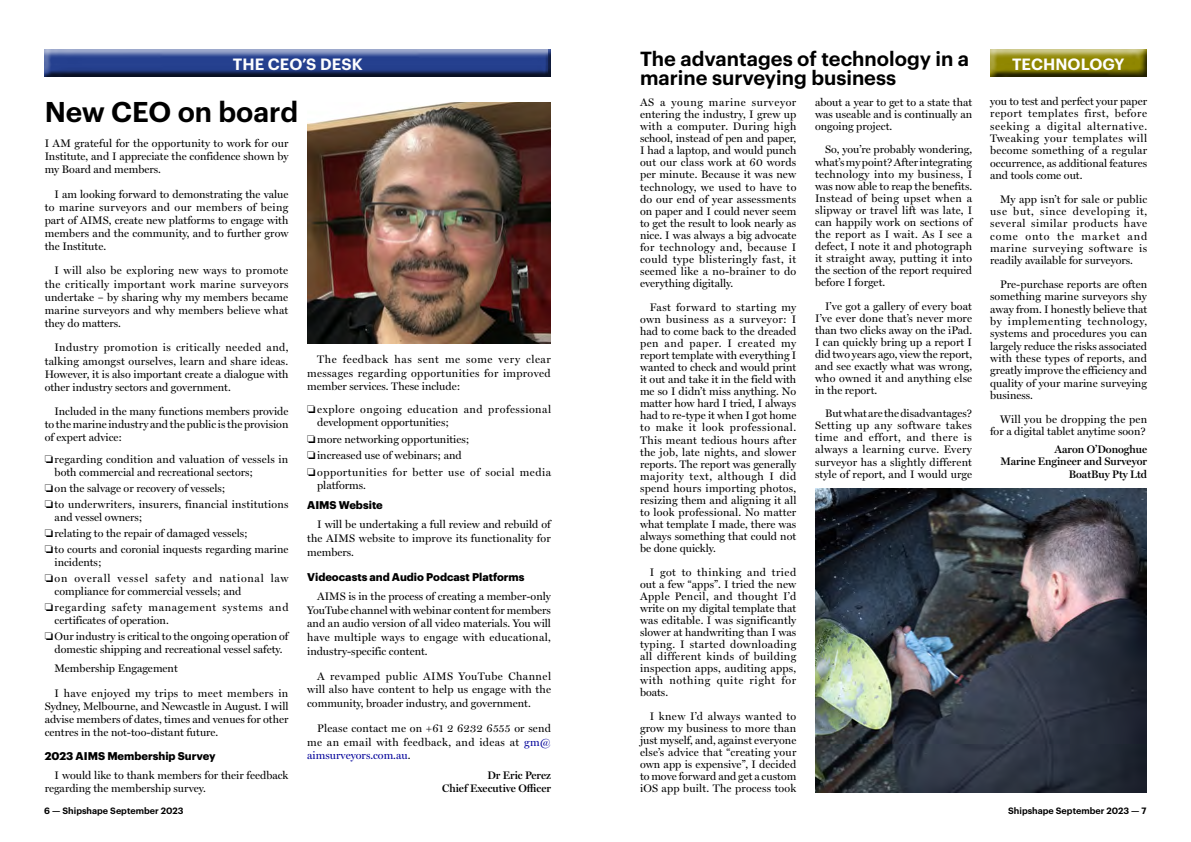
<style>
.page{position:relative;width:1191px;height:842px;background:#fff}
.page>*{position:absolute;margin:0;border:0;box-sizing:border-box;transform-origin:0 0}
.t1{font:600 28px "Graphik";color:#000}
.t2{font:600 20px/19px "Graphik";color:#000}
.t3{font:600 16px "Graphik";letter-spacing:.005em;color:#fff}
.t4{font:11px/12.1px "Miller Display Roman";color:#000;text-align:justify}
.t5{font:600 11px/12.3px "Miller Display";color:#000;text-align:right}
.t6{font:11px/15.9px "Miller Display Roman";letter-spacing:.02em;color:#000}
.t7{font:11px/16px "Miller Display Roman";letter-spacing:.05em;color:#000}
.t8{font:700 11px "Graphik";color:#000}
.t9{font:11px/13.7px "Miller Display Roman";letter-spacing:.045em;color:#000}
.t10{font:11px/16px "Miller Display Roman";letter-spacing:.065em;color:#000}
.t11{font:600 9px "Graphik";color:#000}
.s1{font-family:"Dixieland Normal"}
.s2{color:#009}
</style>
<div class="page">
<div style="left:40px;top:48px;width:518px;height:29px;background:#000;opacity:.75"></div>
<img style="left:307px;top:102px;width:244px;height:242px">
<img style="left:815px;top:488px;width:331px;height:304px">
<div style="left:986px;top:48px;width:167px;height:29px;background:#000;opacity:.75"></div>
<h3 class="t3" style="left:233px;top:52px;width:131px">The CEO’s Desk</h3>
<h1 class="t1" style="left:45px;top:91px;width:255px">New CEO on board</h1>
<p class="t4" style="left:45px;top:137px;width:245px;line-height:13.1px">I AM grateful for the opportunity to work for our Institute, and I appreciate the confidence shown by my Board and members.</p>
<p class="t4" style="left:45px;top:187px;width:245px;line-height:13.1px;text-indent:10px">I am looking forward to demonstrating the value to marine surveyors and our members of being part of AIMS, create new platforms to engage with members and the community, and to further grow the Institute.</p>
<p class="t4" style="left:45px;top:264px;width:245px;line-height:13.1px;text-indent:10px">I will also be exploring new ways to promote the critically important work marine surveyors undertake – by sharing why my members became marine surveyors and why members believe what they do matters.</p>
<p class="t4" style="left:45px;top:341px;width:245px;line-height:13.1px;text-indent:10px">Industry promotion is critically needed and, talking amongst ourselves, learn and share ideas.<br>However, it is also important create a dialogue with other industry sectors and government.</p>
<p class="t4" style="left:45px;top:405px;width:245px;line-height:13.1px;text-indent:10px">Included in the many functions members provide to the marine industry and the public is the provision of expert advice:</p>
<p class="t4" style="left:55px;top:453px;width:235px;line-height:13.1px;text-indent:-10px"><span class="s1">R</span>regarding condition and valuation of vessels in both commercial and recreational sectors;</p>
<p class="t6" style="left:45px;top:480px;width:245px"><span class="s1">R</span>on the salvage or recovery of vessels;<br><span class="s1">R</span>to underwriters, insurers, financial institutions</p>
<p class="t4" style="left:45px;top:509px;width:245px;line-height:16px;text-align:left;text-indent:10px">and vessel owners;<br><span class="s1">R</span>relating to the repair of damaged vessels;<br><span class="s1">R</span>to courts and coronial inquests regarding marine</p>
<p class="t10" style="left:45px;top:554px;width:245px;text-indent:10px">incidents;<br><span class="s1">R</span>on overall vessel safety and national law</p>
<p class="t7" style="left:45px;top:583px;width:245px;text-indent:10px">compliance for commercial vessels; and<br><span class="s1">R</span>regarding safety management systems and</p>
<p class="t4" style="left:45px;top:612px;width:245px;line-height:16px;text-indent:10px">certificates of operation.<br><span class="s1">R</span>Our industry is critical to the ongoing operation of</p>
<p class="t4" style="left:55px;top:640px;width:229px;line-height:18.8px">domestic shipping and recreational vessel safety.<br>Membership Engagement</p>
<p class="t4" style="left:45px;top:686px;width:245px;line-height:13.1px;text-indent:10px">I have enjoyed my trips to meet members in Sydney, Melbourne, and Newcastle in August. I will advise members of dates, times and venues for other centres in the not-too-distant future.</p>
<p class="t8" style="left:45px;top:748px;width:172px">2023 AIMS Membership Survey</p>
<p class="t4" style="left:45px;top:769px;width:245px;line-height:13.1px;text-indent:10px">I would like to thank members for their feedback regarding the membership survey.</p>
<p class="t4" style="left:307px;top:352px;width:245px;line-height:13.7px;text-indent:10px">The feedback has sent me some very clear messages regarding opportunities for improved member services. These include:</p>
<p class="t9" style="left:317px;top:402px;width:235px;text-indent:-10px"><span class="s1">R</span>explore ongoing education and professional development opportunities;</p>
<p class="t4" style="left:307px;top:431px;width:245px;line-height:16.5px;text-align:left"><span class="s1">R</span>more networking opportunities;<br><span class="s1">R</span>increased use of webinars; and<br><span class="s1">R</span>opportunities for better use of social media</p>
<p class="t4" style="left:317px;top:480px;width:50px">platforms.</p>
<p class="t8" style="left:307px;top:496px;width:77px">AIMS Website</p>
<p class="t4" style="left:307px;top:517px;width:245px;line-height:13.7px;text-indent:10px">I will be undertaking a full review and rebuild of the AIMS website to improve its functionality for members.</p>
<p class="t8" style="left:307px;top:568px;width:219px">Videocasts and Audio Podcast Platforms</p>
<p class="t4" style="left:307px;top:589px;width:245px;line-height:13.7px;text-indent:10px">AIMS is in the process of creating a member-only YouTube channel with webinar content for members and an audio version of all video materials. You will have multiple ways to engage with educational, industry-specific content.</p>
<p class="t4" style="left:307px;top:669px;width:245px;line-height:13.7px;text-indent:10px">A revamped public AIMS YouTube Channel will also have content to help us engage with the community, broader industry, and government.</p>
<p class="t4" style="left:307px;top:721px;width:245px;line-height:13.7px;text-indent:10px">Please contact me on +61 2 6232 6555 or send me an email with feedback, and ideas at <span class="s2">gm@ aimsurveyors.com.au</span>.</p>
<p class="t5" style="left:442px;top:768px;width:110px;line-height:13.7px">Dr Eric Perez<br>Chief Executive Officer</p>
<h2 class="t2" style="left:640px;top:48px;width:331px">The advantages of technology in a marine surveying business</h2>
<p class="t4" style="left:640px;top:96px;width:158px">AS a young marine surveyor entering the industry, I grew up with a computer. During high school, instead of pen and paper, I had a laptop, and would punch out our class work at 60 words per minute. Because it was new technology, we used to have to do our end of year assessments on paper and I could never seem to get the result to look nearly as nice. I was always a big advocate for technology and, because I could type blisteringly fast, it seemed like a no-brainer to do everything digitally.</p>
<p class="t4" style="left:640px;top:301px;width:158px;text-indent:10px">Fast forward to starting my own business as a surveyor: I had to come back to the dreaded pen and paper. I created my report template with everything I wanted to check and would print it out and take it in the field with me so I didn’t miss anything. No matter how hard I tried, I always had to re-type it when I got home to make it look professional.<br>This meant tedious hours after the job, late nights, and slower reports. The report was generally majority text, although I did spend hours importing photos, resizing them and aligning it all to look professional. No matter what template I made, there was always something that could not be done quickly.</p>
<p class="t4" style="left:640px;top:566px;width:158px;text-indent:10px">I got to thinking and tried out a few “apps”. I tried the new Apple Pencil, and thought I’d write on my digital template that was editable. I was significantly slower at handwriting than I was typing. I started downloading all different kinds of building inspection apps, auditing apps, with nothing quite right for boats.</p>
<p class="t4" style="left:640px;top:710px;width:158px;text-indent:10px">I knew I’d always wanted to grow my business to more than just myself, and, against everyone else’s advice that “creating your own app is expensive”, I decided to move forward and get a custom iOS app built. The process took</p>
<p class="t4" style="left:815px;top:96px;width:159px">about a year to get to a state that was useable and is continually an ongoing project.</p>
<p class="t4" style="left:815px;top:144px;width:159px;text-indent:10px">So, you’re probably wondering, what’s my point? After integrating technology into my business, I was now able to reap the benefits.<br>Instead of being upset when a slipway or travel lift was late, I can happily work on sections of the report as I wait. As I see a defect, I note it and photograph it straight away, putting it into the section of the report required before I forget.</p>
<p class="t4" style="left:815px;top:300px;width:159px;text-indent:10px">I’ve got a gallery of every boat I’ve ever done that’s never more than two clicks away on the iPad.<br>I can quickly bring up a report I did two years ago, view the report, and see exactly what was wrong, who owned it and anything else in the report.</p>
<p class="t4" style="left:815px;top:407px;width:159px;text-indent:10px">But what are the disadvantages?<br>Setting up any software takes time and effort, and there is always a learning curve. Every surveyor has a slightly different style of report, and I would urge</p>
<h3 class="t3" style="left:1012px;top:52px;width:114px">Technology</h3>
<p class="t4" style="left:990px;top:95px;width:159px">you to test and perfect your paper report templates first, before seeking a digital alternative.<br>Tweaking your templates will become something of a regular occurrence, as additional features and tools come out.</p>
<p class="t4" style="left:990px;top:193px;width:159px;text-indent:10px">My app isn’t for sale or public use but, since developing it, several similar products have come onto the market and marine surveying software is readily available for surveyors.</p>
<p class="t4" style="left:990px;top:278px;width:159px;text-indent:10px">Pre-purchase reports are often something marine surveyors shy away from. I honestly believe that by implementing technology, systems and procedures you can largely reduce the risks associated with these types of reports, and greatly improve the efficiency and quality of your marine surveying business.</p>
<p class="t4" style="left:990px;top:413px;width:159px;text-align:right">Will you be dropping the pen for a digital tablet anytime soon?</p>
<p class="t5" style="left:1000px;top:443px;width:148px">Aaron O’Donoghue<br>Marine Engineer and Surveyor<br>BoatBuy Pty Ltd</p>
<p class="t11" style="left:44px;top:804px;width:141px">6 — Shipshape September 2023</p>
<p class="t11" style="left:1008px;top:804px;width:140px">Shipshape September 2023 — 7</p>
</div>
